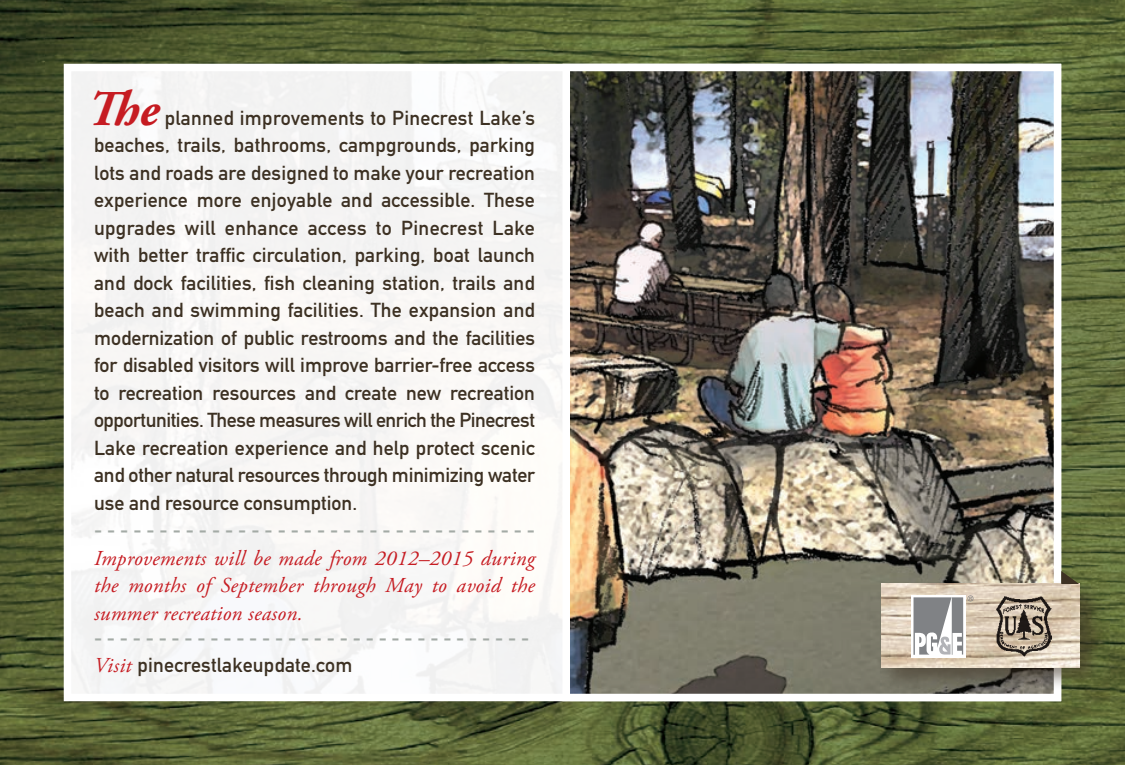
<style>
.page{position:relative;width:1125px;height:765px;background:#fff}
.page>*{position:absolute;margin:0;border:0;box-sizing:border-box;transform-origin:0 0}
.t1{font:italic 700 50px "Adobe Garamond Pro";color:#c61c22}
.t2{font:italic 21.25px/27.5px "Adobe Garamond Pro";letter-spacing:.015em;color:#c61c22;text-align:justify}
.t3{font:20px/27.5px "DIN Mittelschrift";letter-spacing:-.01em;color:#3d3123;text-align:justify}
.t4{font:20px/27.5px "DIN Mittelschrift";letter-spacing:.01em;color:#a3aaa5}
.s1{font-family:"Adobe Garamond Pro";font-style:italic;font-size:21.25px;color:#c61c22}
.s2{color:#3d3123}
</style>
<div class="page">
<img style="left:0;top:0;width:1125px;height:765px">
<div style="left:73px;top:73px;width:489px;height:619px;background:#f7f6f5"></div>
<img style="left:571px;top:73px;width:481px;height:619px">
<div style="left:562px;top:64px;width:499px;height:637px;border:8px solid #fff"></div>
<div style="left:879px;top:580px;width:225px;height:111px;background:#3d3123;opacity:.55"></div>
<img style="left:881px;top:584px;width:198px;height:83px">
<svg style="left:1061px;top:571px;width:18px;height:13px"></svg>
<div style="left:911px;top:595px;width:55px;height:62px;background:#fff"></div>
<svg style="left:913px;top:595px;width:60px;height:60px"></svg>
<img style="left:997px;top:596px;width:54px;height:61px">
<h1 class="t1" style="left:87px;top:80px;width:74px">The</h1>
<p class="t3" style="left:94px;top:104px;width:443px;text-indent:71px">planned improvements to Pinecrest Lake’s beaches, trails, bathrooms, campgrounds, parking lots and roads are designed to make your recreation experience more enjoyable and accessible. These upgrades will enhance access to Pinecrest Lake with better traffic circulation, parking, boat launch and dock facilities, fish cleaning station, trails and beach and swimming facilities. The expansion and modernization of public restrooms and the facilities for disabled visitors will improve barrier-free access to recreation resources and create new recreation opportunities. These measures will enrich the Pinecrest Lake recreation experience and help protect scenic and other natural resources through minimizing water use and resource consumption.</p>
<p class="t4" style="left:94px;top:517px;width:443px">- - - - - - - - - - - - - - - - - - - - - - - - - - - - - - - - - -</p>
<p class="t2" style="left:94px;top:545px;width:442px">Improvements will be made from 2012–2015 during the months of September through May to avoid the summer recreation season.</p>
<p class="t4" style="left:94px;top:624px;width:437px">- - - - - - - - - - - - - - - - - - - - - - - - - - - - - - - - - -<br><span class="s1">Visit</span> <span class="s2">pinecrestlakeupdate.com</span></p>
</div>
